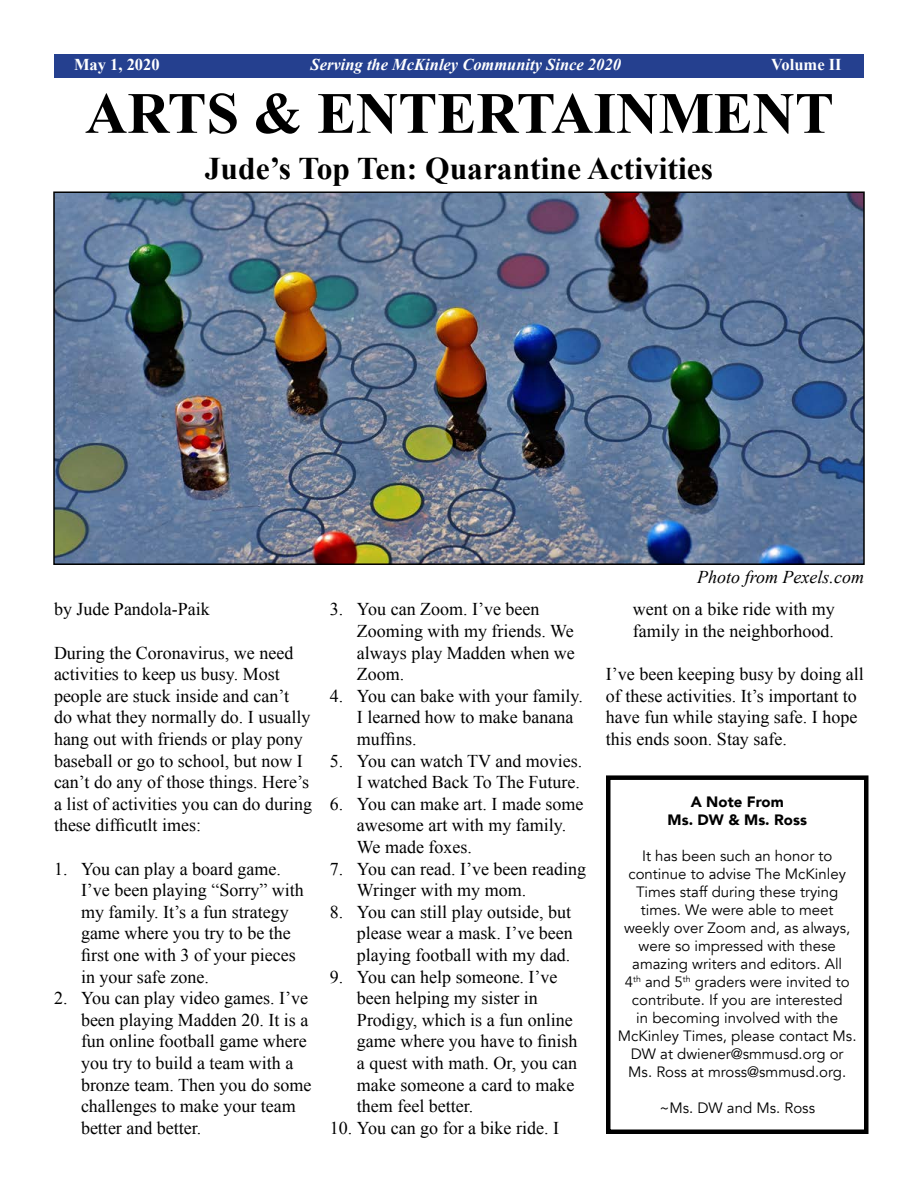
<style>
.page{position:relative;width:918px;height:1188px;background:#fff}
.page>*{position:absolute;margin:0;border:0;box-sizing:border-box;transform-origin:0 0}
.t1{font:700 58.5px "Times New Roman";color:#000}
.t2{font:700 31.5px "Times New Roman";color:#000}
.t3{font:18px/21.6px "Times New Roman";color:#000}
.t4{font:italic 18px "Times New Roman";color:#000}
.t5{font:italic 700 16.5px "Times New Roman";color:#fff}
.t6{font:700 16.5px "Times New Roman";color:#fff}
.t7{font:15px/18px "Avenir";color:#000;text-align:center}
.t8{font:900 15px/18px "Avenir";color:#000;text-align:center}
</style>
<div class="page">
<div style="left:54px;top:54px;width:810px;height:24px;background:#25408f"></div>
<img style="left:56px;top:194px;width:806px;height:368px">
<div style="left:53px;top:191px;width:812px;height:374px;border:2px solid #000"></div>
<div style="left:606px;top:775px;width:262px;height:359px;border:4px solid #000"></div>
<p class="t6" style="left:74px;top:53px;width:87px">May 1, 2020</p>
<p class="t5" style="left:311px;top:53px;width:312px">Serving the McKinley Community Since 2020</p>
<p class="t6" style="left:771px;top:53px;width:72px">Volume II</p>
<h1 class="t1" style="left:85px;top:73px;width:750px">ARTS &amp; ENTERTAINMENT</h1>
<h2 class="t2" style="left:205px;top:146px;width:510px">Jude’s Top Ten: Quarantine Activities</h2>
<p class="t3" style="left:54px;top:598px;width:157px">by Jude Pandola-Paik</p>
<p class="t3" style="left:54px;top:642px;width:260px">During the Coronavirus, we need activities to keep us busy. Most people are stuck inside and can’t<br>do what they normally do. I usually hang out with friends or play pony baseball or go to school, but now I can’t do any of those things. Here’s a list of activities you can do during these difficutlt imes:</p>
<p class="t3" style="left:81px;top:858px;width:224px;text-indent:-27px">1. You can play a board game.<br>I’ve been playing “Sorry” with my family. It’s a fun strategy game where you try to be the first one with 3 of your pieces in your safe zone.</p>
<p class="t3" style="left:81px;top:987px;width:232px;text-indent:-27px">2. You can play video games. I’ve been playing Madden 20. It is a fun online football game where you try to build a team with a bronze team. Then you do some challenges to make your team better and better.</p>
<p class="t3" style="left:357px;top:598px;width:219px;text-indent:-27px">3. You can Zoom. I’ve been<br>Zooming with my friends. We always play Madden when we<br>Zoom.</p>
<p class="t3" style="left:357px;top:685px;width:227px;text-indent:-27px">4. You can bake with your family.<br>I learned how to make banana muffins.</p>
<p class="t3" style="left:330px;top:750px;width:254px;text-align:right">5. You can watch TV and movies.<br>I watched Back To The Future.</p>
<p class="t3" style="left:357px;top:793px;width:228px;text-indent:-27px">6. You can make art. I made some awesome art with my family.<br>We made foxes.</p>
<p class="t3" style="left:357px;top:858px;width:231px;text-indent:-27px">7. You can read. I’ve been reading<br>Wringer with my mom.</p>
<p class="t3" style="left:357px;top:901px;width:217px;text-align:justify;text-indent:-27px">8. You can still play outside, but please wear a mask. I’ve been playing football with my dad.</p>
<p class="t3" style="left:357px;top:966px;width:222px;text-indent:-27px">9. You can help someone. I’ve been helping my sister in<br>Prodigy, which is a fun online game where you have to finish a quest with math. Or, you can make someone a card to make them feel better.</p>
<p class="t3" style="left:330px;top:1117px;width:231px">10. You can go for a bike ride. I</p>
<p class="t4" style="left:697px;top:564px;width:168px">Photo from Pexels.com</p>
<p class="t3" style="left:633px;top:598px;width:203px">went on a bike ride with my family in the neighborhood.</p>
<p class="t3" style="left:606px;top:663px;width:259px">I’ve been keeping busy by doing all of these activities. It’s important to have fun while staying safe. I hope this ends soon. Stay safe.</p>
<p class="t8" style="left:668px;top:792px;width:141px">A Note From<br>Ms. DW &amp; Ms. Ross</p>
<p class="t7" style="left:618px;top:847px;width:240px">It has been such an honor to continue to advise The McKinley<br>Times staff during these trying times. We were able to meet weekly over Zoom and, as always, were so impressed with these amazing writers and editors. All<br>4<sup>th</sup> and 5<sup>th</sup> graders were invited to contribute. If you are interested<br>in becoming involved with the<br>McKinley Times, please contact Ms.<br>DW at dwiener@smmusd.org or<br>Ms. Ross at mross@smmusd.org.</p>
<p class="t7" style="left:659px;top:1099px;width:157px">~Ms. DW and Ms. Ross</p>
</div>
